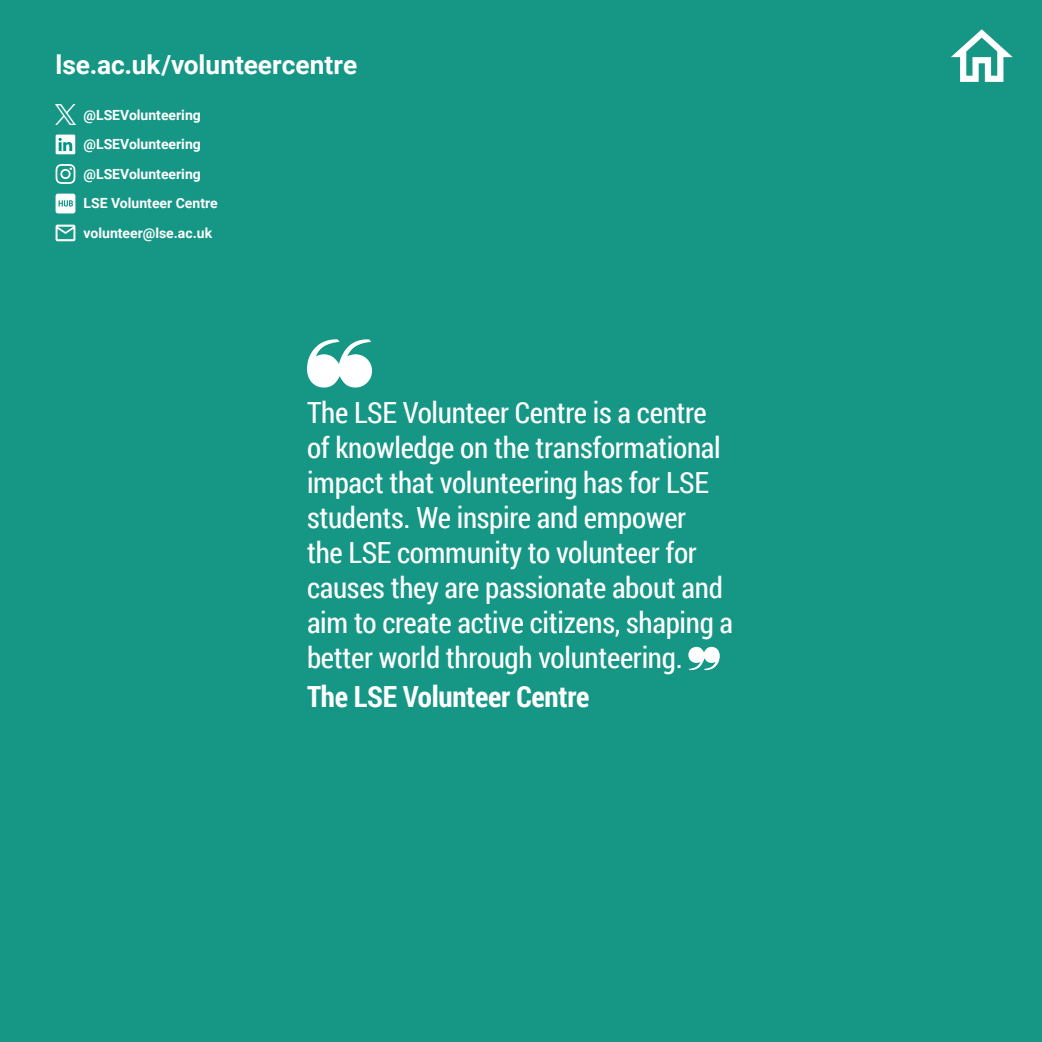
<style>
.page{position:relative;width:1042px;height:1042px;background:#169786}
.page>*{position:absolute;margin:0;border:0;box-sizing:border-box;transform-origin:0 0}
.t1{font:29.05px/35px "Roboto Condensed";letter-spacing:-.01em;color:#fff}
.t2{font:700 29.05px "Roboto Condensed";letter-spacing:-.01em;color:#fff}
.p_body{font:700 26.25px "Roboto";color:#fff}
.DU_8pt_Body{font:700 14px "Roboto";color:#fff}
</style>
<div class="page">
<svg style="left:307px;top:339px;width:65px;height:48px"></svg>
<svg style="left:688px;top:647px;width:32px;height:23px"></svg>
<img style="left:56px;top:105px;width:19px;height:20px">
<svg style="left:56px;top:135px;width:19px;height:19px"></svg>
<svg style="left:58px;top:138px;width:14px;height:13px"></svg>
<svg style="left:56px;top:164px;width:19px;height:20px"></svg>
<div style="left:56px;top:194px;width:19px;height:19px;background:#fff;border-radius:2px"></div>
<svg style="left:59px;top:200px;width:14px;height:7px"></svg>
<svg style="left:56px;top:225px;width:19px;height:16px"></svg>
<svg style="left:951px;top:29px;width:61px;height:53px"></svg>
<p class="p_body" style="left:56px;top:47px;width:303px">lse.ac.uk/volunteercentre</p>
<p class="DU_8pt_Body" style="left:84px;top:105px;width:119px">@LSEVolunteering</p>
<p class="DU_8pt_Body" style="left:84px;top:134px;width:119px">@LSEVolunteering</p>
<p class="DU_8pt_Body" style="left:84px;top:164px;width:119px">@LSEVolunteering</p>
<p class="DU_8pt_Body" style="left:84px;top:193px;width:135px">LSE Volunteer Centre</p>
<p class="DU_8pt_Body" style="left:84px;top:223px;width:130px">volunteer@lse.ac.uk</p>
<p class="t1" style="left:307px;top:394px;width:428px">The LSE Volunteer Centre is a centre of knowledge on the transformational impact that volunteering has for LSE students. We inspire and empower<br>the LSE community to volunteer for causes they are passionate about and aim to create active citizens, shaping a better world through volunteering.</p>
<p class="t2" style="left:307px;top:677px;width:284px">The LSE Volunteer Centre</p>
</div>
